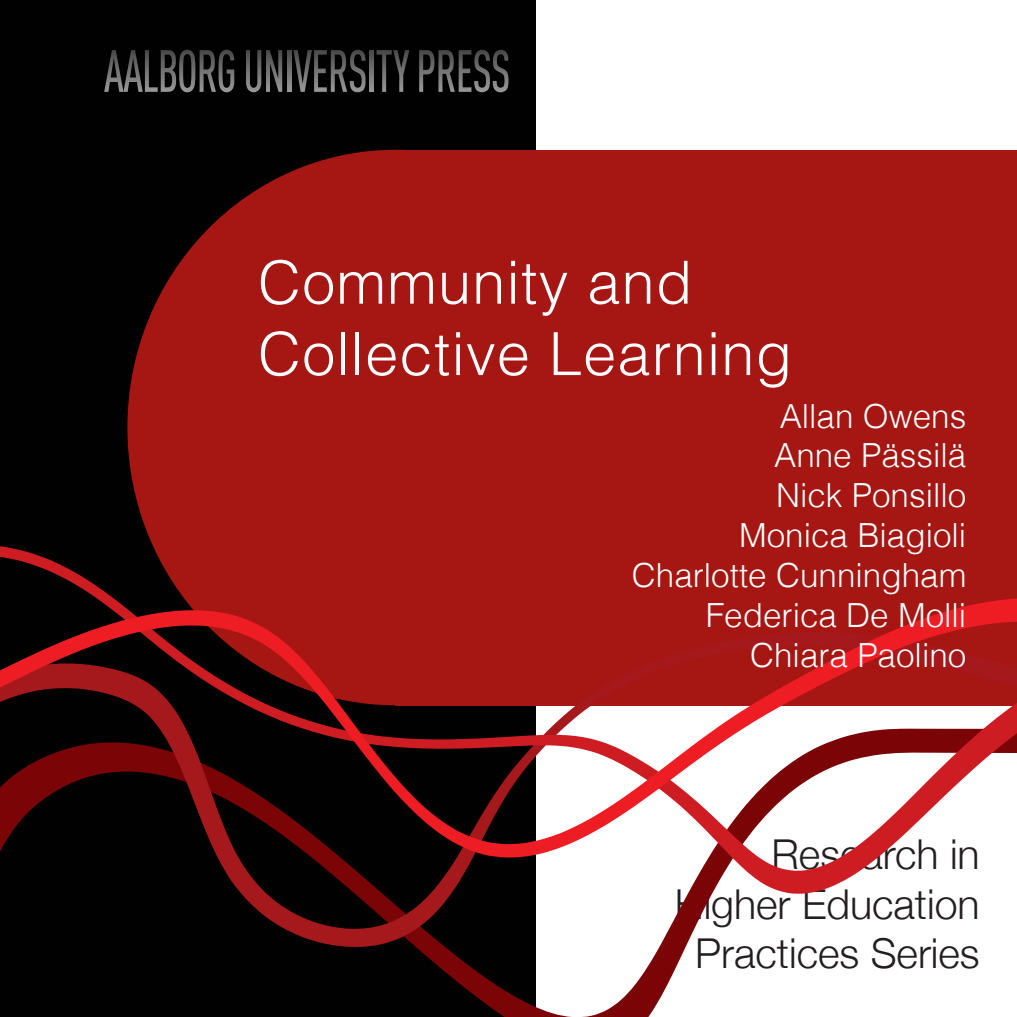
<style>
.page{position:relative;width:1017px;height:1017px;background:#fff}
.page>*{position:absolute;margin:0;border:0;box-sizing:border-box;transform-origin:0 0}
.kap{font:300 59.5px/71.4px "Helvetica";letter-spacing:.02em;color:#fff}
.t1{font:300 41.12px "Helvetica Neue";color:#231f20}
.kap-2{font:300 33.25px "Helvetica";color:#fff}
</style>
<div class="page">
<div style="left:0;top:0;width:536px;height:519px;background:#010101"></div>
<div style="left:396px;top:150px;width:621px;height:555px;background:#a61612"></div>
<div style="left:127px;top:150px;width:537px;height:555px;background:#a61612;border-radius:50%"></div>
<svg style="left:104px;top:50px;width:130px;height:42px"></svg>
<svg style="left:246px;top:50px;width:36px;height:42px"></svg>
<svg style="left:287px;top:50px;width:4px;height:42px"></svg>
<svg style="left:293px;top:50px;width:73px;height:42px"></svg>
<svg style="left:370px;top:50px;width:4px;height:42px"></svg>
<svg style="left:377px;top:50px;width:32px;height:42px"></svg>
<svg style="left:419px;top:50px;width:89px;height:42px"></svg>
<svg style="left:0;top:974px;width:673px;height:43px;fill:#010101"></svg>
<svg style="left:0;top:858px;width:877px;height:116px;fill:#010101"></svg>
<svg style="left:0;top:519px;width:1017px;height:339px"></svg>
<p class="kap" style="left:258px;top:243px;width:535px">Community and<br>Collective Learning</p>
<p class="kap-2" style="left:780px;top:387px;width:188px">Allan Owens</p>
<p class="kap-2" style="left:774px;top:427px;width:194px">Anne Pässilä</p>
<p class="kap-2" style="left:776px;top:467px;width:192px">Nick Ponsillo</p>
<p class="kap-2" style="left:739px;top:507px;width:229px">Monica Biagioli</p>
<p class="kap-2" style="left:632px;top:547px;width:336px">Charlotte Cunningham</p>
<p class="kap-2" style="left:706px;top:587px;width:262px">Federica De Molli</p>
<p class="kap-2" style="left:750px;top:627px;width:218px">Chiara Paolino</p>
<p class="t1" style="left:771px;top:822px;width:210px">Research in</p>
<p class="t1" style="left:675px;top:871px;width:307px">Higher Education</p>
<p class="t1" style="left:695px;top:920px;width:286px">Practices Series</p>
</div>
